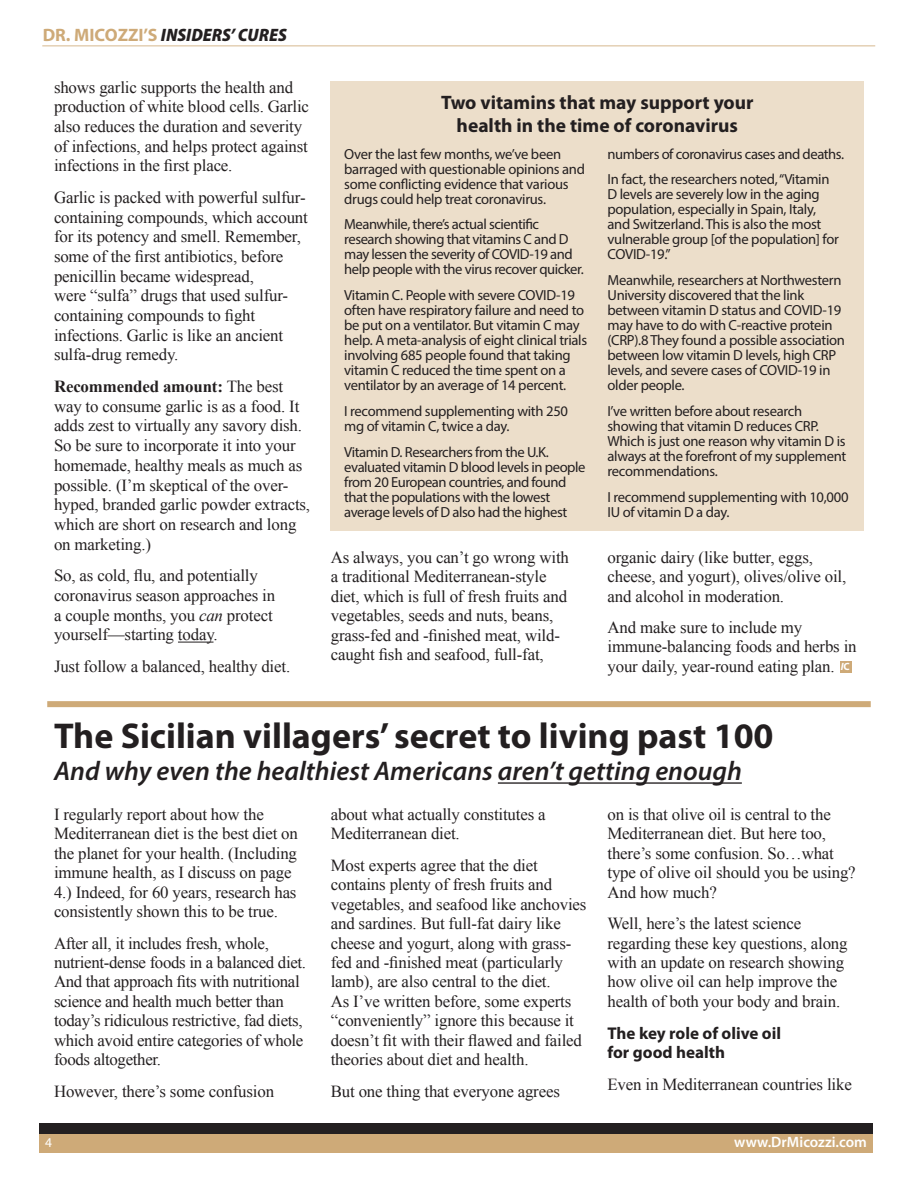
<style>
.page{position:relative;width:918px;height:1188px;background:#fff}
.page>*{position:absolute;margin:0;border:0;box-sizing:border-box;transform-origin:0 0}
.article_head_span{font:700 36px "Myriad Pro";color:#231f20}
.subtitle{font:italic 600 27px "Myriad Pro";color:#231f20}
.Sidebar_title{font:700 19.5px/22.5px "Myriad Pro";color:#231f20;text-align:center}
.t1{font:italic 900 semi-condensed 18px "Myriad Pro";color:#231f20}
.Subhead{font:700 17.1px/19.8px "Myriad Pro";color:#231f20}
.t2{font:16.8px/19.4px "Times New Roman";letter-spacing:-.01em;color:#231f20}
.t3{font:600 15px "Myriad Pro";color:#fff}
.Sidebar_Text{font:14.7px/15px "Myriad Pro";letter-spacing:-.02em;color:#231f20}
.t4{font:13.5px "Myriad Pro";color:#fff}
.t5{font:italic 700 10.5px "Myriad Pro";color:#fff}
.s1{font-weight:700;font-style:normal;font-stretch:normal;color:#ceaa78}
.s2{font-weight:700}
.s3{font-style:italic}
.s4{font-style:normal}
</style>
<div class="page">
<hr style="left:42px;top:45px;width:833px;height:2px;background:#e4d0b4">
<div style="left:39px;top:1128px;width:834px;height:25px;background:#ceaa78"></div>
<div style="left:39px;top:1123px;width:834px;height:11px;background:#231f20"></div>
<hr style="left:178px;top:642px;width:36px;height:1px;background:#231f20">
<div style="left:47px;top:701px;width:824px;height:6px;background:#ceaa78"></div>
<hr style="left:498px;top:782px;width:244px;height:2px;background:#231f20">
<div style="left:840px;top:661px;width:11px;height:11px;background:#ceaa78"></div>
<div style="left:331px;top:81px;width:533px;height:450px;background:#ecdeca"></div>
<p class="t1" style="left:43px;top:23px;width:246px"><span class="s1">DR. MICOZZI’S</span> INSIDERS’ CURES</p>
<p class="t2" style="left:54px;top:77px;width:257px">shows garlic supports the health and production of white blood cells. Garlic also reduces the duration and severity of infections, and helps protect against infections in the first place.</p>
<p class="t2" style="left:54px;top:187px;width:255px">Garlic is packed with powerful sulfur&shy;containing compounds, which account for its potency and smell. Remember, some of the first antibiotics, before penicillin became widespread,<br>were “sulfa” drugs that used sulfur&shy;containing compounds to fight infections. Garlic is like an ancient sulfa-drug remedy.</p>
<p class="t2" style="left:54px;top:376px;width:258px"><span class="s2">Recommended amount:</span> The best way to consume garlic is as a food. It adds zest to virtually any savory dish.<br>So be sure to incorporate it into your homemade, healthy meals as much as possible. (I’m skeptical of the over&shy;hyped, branded garlic powder extracts, which are short on research and long on marketing.)</p>
<p class="t2" style="left:54px;top:566px;width:223px">So, as cold, flu, and potentially coronavirus season approaches in a couple months, you <span class="s3">can</span> protect yourself—starting today.</p>
<p class="t2" style="left:54px;top:656px;width:238px">Just follow a balanced, healthy diet.</p>
<p class="Sidebar_title" style="left:441px;top:91px;width:314px">Two vitamins that may support your health in the time of coronavirus</p>
<p class="Sidebar_Text" style="left:344px;top:146px;width:242px">Over the last few months, we’ve been barraged with questionable opinions and some conflicting evidence that various drugs could help treat coronavirus.</p>
<p class="Sidebar_Text" style="left:344px;top:217px;width:241px">Meanwhile, there’s actual scientific research showing that vitamins C and D may lessen the severity of COVID-19 and help people with the virus recover quicker.</p>
<p class="Sidebar_Text" style="left:344px;top:288px;width:245px">Vitamin C. People with severe COVID-19 often have respiratory failure and need to be put on a ventilator. But vitamin C may help. A meta-analysis of eight clinical trials involving 685 people found that taking vitamin C reduced the time spent on a ventilator by an average of 14 percent.</p>
<p class="Sidebar_Text" style="left:344px;top:403px;width:225px">I recommend supplementing with 250 mg of vitamin C, twice a day.</p>
<p class="Sidebar_Text" style="left:344px;top:444px;width:243px">Vitamin D. Researchers from the U.K. evaluated vitamin D blood levels in people from 20 European countries, and found that the populations with the lowest average levels of D also had the highest</p>
<p class="Sidebar_Text" style="left:608px;top:146px;width:238px">numbers of coronavirus cases and deaths.</p>
<p class="Sidebar_Text" style="left:608px;top:172px;width:233px">In fact, the researchers noted, “Vitamin D levels are severely low in the aging population, especially in Spain, Italy, and Switzerland. This is also the most vulnerable group [of the population] for COVID-19.”</p>
<p class="Sidebar_Text" style="left:608px;top:273px;width:239px">Meanwhile, researchers at Northwestern University discovered that the link between vitamin D status and COVID-19 may have to do with C-reactive protein (CRP).8 They found a possible association between low vitamin D levels, high CRP levels, and severe cases of COVID-19 in older people.</p>
<p class="Sidebar_Text" style="left:608px;top:403px;width:240px">I’ve written before about research showing that vitamin D reduces CRP.<br>Which is just one reason why vitamin D is always at the forefront of my supplement recommendations.</p>
<p class="Sidebar_Text" style="left:608px;top:489px;width:243px">I recommend supplementing with 10,000<br>IU of vitamin D a day.</p>
<p class="t2" style="left:331px;top:547px;width:240px">As always, you can’t go wrong with a traditional Mediterranean-style diet, which is full of fresh fruits and vegetables, seeds and nuts, beans, grass-fed and -finished meat, wild&shy;caught fish and seafood, full-fat,</p>
<p class="t2" style="left:608px;top:547px;width:240px">organic dairy (like butter, eggs, cheese, and yogurt), olives/olive oil, and alcohol in moderation.</p>
<p class="t2" style="left:608px;top:618px;width:251px">And make sure to include my immune-balancing foods and herbs in your daily, year-round eating plan.</p>
<p class="t5" style="left:841px;top:660px;width:11px">I<span class="s4">C</span></p>
<p class="article_head_span" style="left:54px;top:712px;width:721px">The Sicilian villagers’ secret to living past 100</p>
<p class="subtitle" style="left:54px;top:754px;width:689px">And why even the healthiest Americans aren’t getting enough</p>
<p class="t2" style="left:54px;top:804px;width:246px">I regularly report about how the Mediterranean diet is the best diet on the planet for your health. (Including immune health, as I discuss on page 4.) Indeed, for 60 years, research has consistently shown this to be true.</p>
<p class="t2" style="left:54px;top:933px;width:254px">After all, it includes fresh, whole, nutrient-dense foods in a balanced diet.<br>And that approach fits with nutritional science and health much better than today’s ridiculous restrictive, fad diets, which avoid entire categories of whole foods altogether.</p>
<p class="t2" style="left:54px;top:1081px;width:222px">However, there’s some confusion</p>
<p class="t2" style="left:331px;top:804px;width:216px">about what actually constitutes a<br>Mediterranean diet.</p>
<p class="t2" style="left:331px;top:855px;width:257px">Most experts agree that the diet contains plenty of fresh fruits and vegetables, and seafood like anchovies and sardines. But full-fat dairy like cheese and yogurt, along with grass&shy;fed and -finished meat (particularly lamb), are also central to the diet.<br>As I’ve written before, some experts “conveniently” ignore this because it doesn’t fit with their flawed and failed theories about diet and health.</p>
<p class="t2" style="left:331px;top:1081px;width:231px">But one thing that everyone agrees</p>
<p class="t2" style="left:608px;top:804px;width:250px">on is that olive oil is central to the<br>Mediterranean diet. But here too, there’s some confusion. So…what type of olive oil should you be using?<br>And how much?</p>
<p class="t2" style="left:608px;top:914px;width:242px">Well, here’s the latest science regarding these key questions, along with an update on research showing how olive oil can help improve the health of both your body and brain.</p>
<p class="Subhead" style="left:608px;top:1022px;width:175px">The key role of olive oil for good health</p>
<p class="t2" style="left:608px;top:1074px;width:246px">Even in Mediterranean countries like</p>
<p class="t4" style="left:45px;top:1134px;width:8px">4</p>
<p class="t3" style="left:734px;top:1133px;width:134px">www.DrMicozzi.com</p>
</div>
